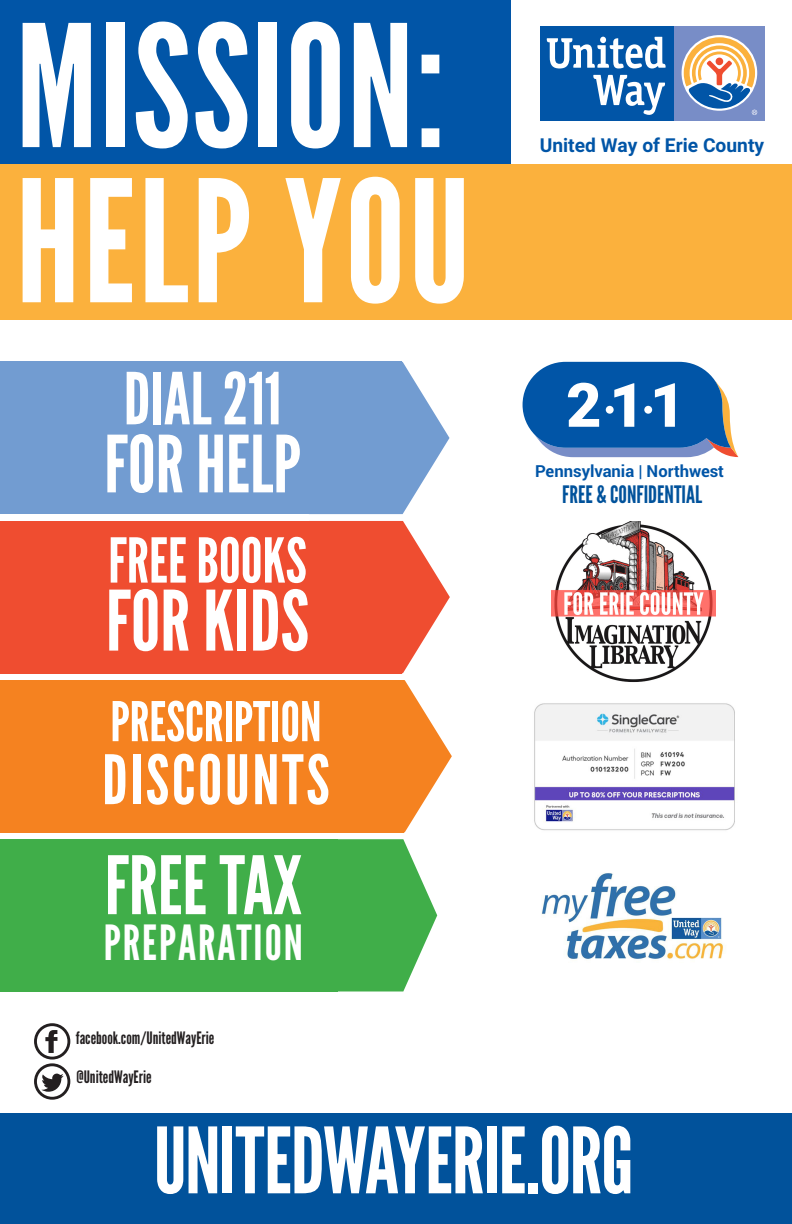
<style>
.page{position:relative;width:792px;height:1224px;background:#fff}
.page>*{position:absolute;margin:0;border:0;box-sizing:border-box;transform-origin:0 0}
.t1{font:169px "League Gothic";letter-spacing:.01em;color:#fff}
.t2{font:91px "League Gothic";letter-spacing:-.015em;color:#fff}
.t3{font:83px "League Gothic";color:#fff}
.t4{font:80.2px "League Gothic";color:#fff}
.t5{font:78.6px "League Gothic";color:#fff}
.t6{font:71.5px "League Gothic";color:#fff}
.t7{font:68px "League Gothic";letter-spacing:.04em;color:#fff}
.t8{font:61.7px "League Gothic";color:#fff}
.t9{font:54.6px "League Gothic";color:#fff}
.t10{font:48.4px "League Gothic";letter-spacing:.04em;color:#fff}
.t11{font:24px "League Gothic";color:#01529b}
.t12{font:700 19.2px "Roboto";color:#0155a7}
.t13{font:17.1px "League Gothic";color:#231f20}
.t14{font:700 16.6px "Roboto";letter-spacing:-.005em;color:#0155a7}
</style>
<div class="page">
<div style="left:0;top:1113px;width:792px;height:111px;background:#01529b"></div>
<svg style="left:540px;top:26px;width:225px;height:95px"></svg>
<svg style="left:45px;top:1030px;width:12px;height:23px"></svg>
<div style="left:34px;top:1023px;width:36px;height:37px;border:3px solid #231f20;border-radius:50%"></div>
<svg style="left:41px;top:1074px;width:23px;height:18px"></svg>
<div style="left:34px;top:1063px;width:36px;height:37px;border:3px solid #231f20;border-radius:50%"></div>
<svg style="left:404px;top:680px;width:48px;height:152px"></svg>
<div style="left:0;top:680px;width:404px;height:152px;background:#f58220"></div>
<svg style="left:402px;top:521px;width:48px;height:152px"></svg>
<div style="left:0;top:521px;width:402px;height:152px;background:#ef4d30"></div>
<svg style="left:338px;top:839px;width:99px;height:153px"></svg>
<div style="left:0;top:839px;width:338px;height:153px;background:#40ae49"></div>
<img style="left:551px;top:522px;width:164px;height:160px">
<svg style="left:401px;top:362px;width:49px;height:152px"></svg>
<div style="left:0;top:362px;width:401px;height:152px;background:#729cd1"></div>
<div style="left:0;top:0;width:510px;height:164px;background:#0155a7"></div>
<div style="left:0;top:164px;width:792px;height:155px;background:#fbb13d"></div>
<svg style="left:523px;top:362px;width:215px;height:95px"></svg>
<div style="left:606px;top:406px;width:8px;height:8px;background:#fff;border-radius:4px"></div>
<div style="left:644px;top:406px;width:8px;height:8px;background:#fff;border-radius:4px"></div>
<img style="left:541px;top:873px;width:182px;height:87px">
<img style="left:532px;top:703px;width:203px;height:128px">
<p class="t1" style="left:16px;top:-14px;width:431px">MISSION:</p>
<p class="t1" style="left:16px;top:141px;width:456px">HELP YOU</p>
<p class="t6" style="left:124px;top:356px;width:159px">DIAL 211</p>
<p class="t5" style="left:104px;top:418px;width:198px">FOR HELP</p>
<p class="t8" style="left:108px;top:524px;width:200px">FREE BOOKS</p>
<p class="t3" style="left:106px;top:572px;width:205px">FOR KIDS</p>
<p class="t9" style="left:110px;top:689px;width:213px">PRESCRIPTION</p>
<p class="t7" style="left:102px;top:739px;width:229px">DISCOUNTS</p>
<p class="t4" style="left:105px;top:838px;width:199px">FREE TAX</p>
<p class="t10" style="left:104px;top:914px;width:200px">PREPARATION</p>
<p class="t13" style="left:76px;top:1028px;width:140px">facebook.com/UnitedWayErie</p>
<p class="t13" style="left:76px;top:1067px;width:77px">@UnitedWayErie</p>
<p class="t12" style="left:540px;top:131px;width:226px">United Way of Erie County</p>
<p class="t14" style="left:535px;top:459px;width:191px">Pennsylvania | Northwest</p>
<p class="t11" style="left:562px;top:480px;width:142px">FREE &amp; CONFIDENTIAL</p>
<p class="t2" style="left:154px;top:1107px;width:482px">UNITEDWAYERIE.ORG</p>
</div>
